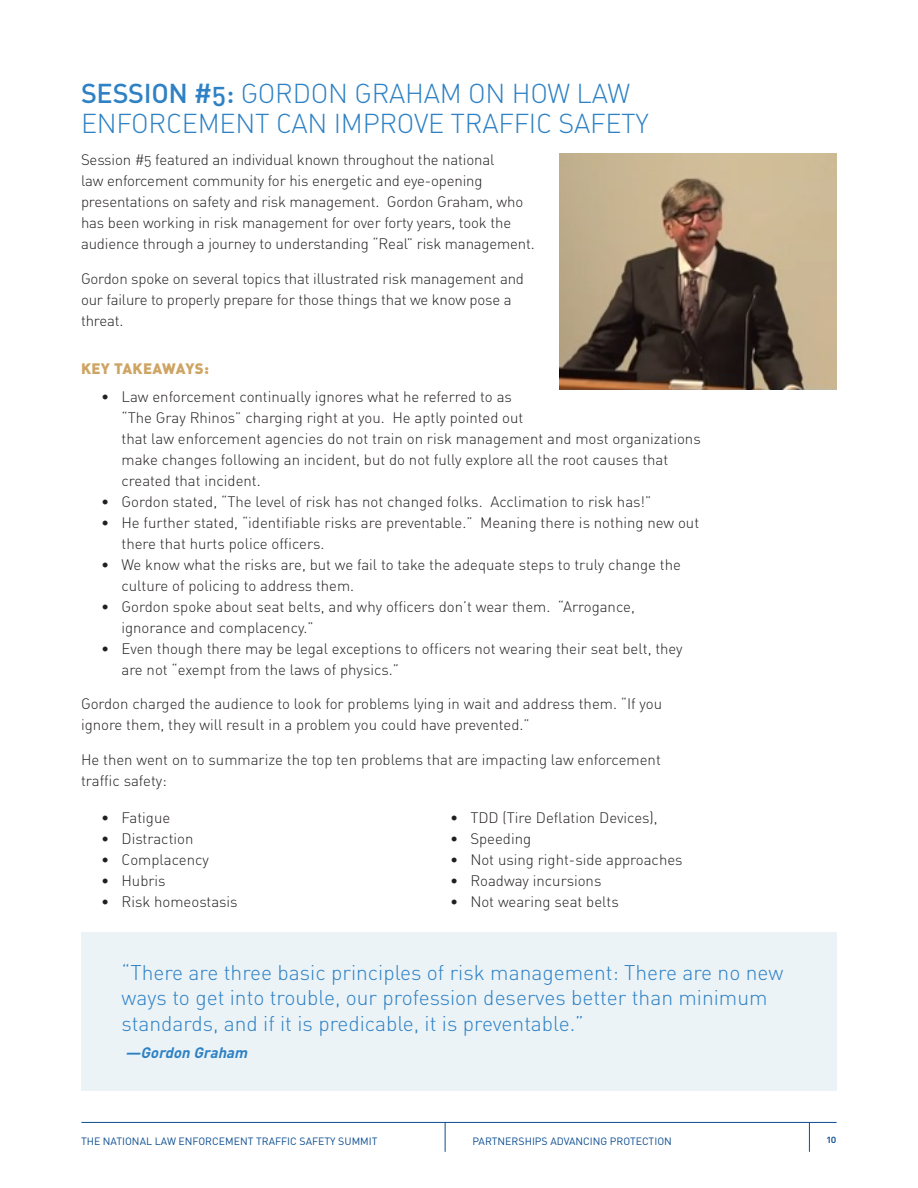
<style>
.page{position:relative;width:918px;height:1188px;background:#fff}
.page>*{position:absolute;margin:0;border:0;box-sizing:border-box;transform-origin:0 0}
.t1{font:27px/30px "DIN Light Alternate";letter-spacing:-.01em;color:#2e81c4}
.Body{font:21px/25.5px "DIN Light Alternate";color:#2e81c4}
.Body-2{font:15px/21px "DIN Light Alternate";color:#231f20}
.t2{font:15px "DIN Black Alternate";letter-spacing:.025em;color:#cea463}
.Body-3{font:italic 700 15px "DIN";color:#2e81c4}
.t3{font:10.5px "DIN";color:#0b4d91}
.t4{font:10.5px "DIN Medium Alternate";color:#0b4d91}
.s1{font-family:"DIN Medium Alternate"}
</style>
<div class="page">
<hr style="left:81px;top:1122px;width:756px;height:1px;background:#0b4d91">
<hr style="left:445px;top:1122px;width:1px;height:30px;background:#0b4d91">
<hr style="left:809px;top:1122px;width:1px;height:30px;background:#0b4d91">
<img style="left:559px;top:153px;width:278px;height:237px">
<div style="left:81px;top:933px;width:756px;height:158px;background:#ebf3f7"></div>
<p class="t1" style="left:81px;top:78px;width:569px"><span class="s1">SESSION #5:</span> GORDON GRAHAM ON HOW LAW<br>ENFORCEMENT CAN IMPROVE TRAFFIC SAFETY</p>
<p class="Body-2" style="left:81px;top:149px;width:455px">Session #5 featured an individual known throughout the national<br>law enforcement community for his energetic and eye-opening presentations on safety and risk management. Gordon Graham, who has been working in risk management for over forty years, took the audience through a journey to understanding “Real” risk management.</p>
<p class="Body-2" style="left:81px;top:268px;width:445px">Gordon spoke on several topics that illustrated risk management and our failure to properly prepare for those things that we know pose a threat.</p>
<h2 class="t2" style="left:81px;top:358px;width:130px">KEY TAKEAWAYS:</h2>
<p class="Body-2" style="left:122px;top:386px;width:581px;text-indent:-20px">• Law enforcement continually ignores what he referred to as<br>“The Gray Rhinos” charging right at you. He aptly pointed out<br>that law enforcement agencies do not train on risk management and most organizations make changes following an incident, but do not fully explore all the root causes that created that incident.</p>
<p class="Body-2" style="left:101px;top:491px;width:552px">• Gordon stated, “The level of risk has not changed folks. Acclimation to risk has!”</p>
<p class="Body-2" style="left:122px;top:512px;width:579px;text-indent:-20px">• He further stated, “identifiable risks are preventable.” Meaning there is nothing new out there that hurts police officers.</p>
<p class="Body-2" style="left:122px;top:554px;width:561px;text-indent:-20px">• We know what the risks are, but we fail to take the adequate steps to truly change the culture of policing to address them.</p>
<p class="Body-2" style="left:122px;top:596px;width:515px;text-indent:-20px">• Gordon spoke about seat belts, and why officers don’t wear them. “Arrogance, ignorance and complacency.”</p>
<p class="Body-2" style="left:122px;top:638px;width:563px;text-indent:-20px">• Even though there may be legal exceptions to officers not wearing their seat belt, they are not “exempt from the laws of physics.”</p>
<p class="Body-2" style="left:81px;top:693px;width:583px">Gordon charged the audience to look for problems lying in wait and address them. “If you ignore them, they will result in a problem you could have prevented.”</p>
<p class="Body-2" style="left:81px;top:749px;width:581px">He then went on to summarize the top ten problems that are impacting law enforcement traffic safety:</p>
<p class="Body-2" style="left:101px;top:807px;width:71px">• Fatigue</p>
<p class="Body-2" style="left:101px;top:828px;width:94px">• Distraction</p>
<p class="Body-2" style="left:101px;top:849px;width:109px">• Complacency</p>
<p class="Body-2" style="left:101px;top:870px;width:66px">• Hubris</p>
<p class="Body-2" style="left:101px;top:891px;width:138px">• Risk homeostasis</p>
<p class="Body-2" style="left:450px;top:807px;width:209px">• TDD (Tire Deflation Devices),</p>
<p class="Body-2" style="left:450px;top:828px;width:83px">• Speeding</p>
<p class="Body-2" style="left:450px;top:849px;width:234px">• Not using right-side approaches</p>
<p class="Body-2" style="left:450px;top:870px;width:153px">• Roadway incursions</p>
<p class="Body-2" style="left:450px;top:891px;width:170px">• Not wearing seat belts</p>
<p class="Body" style="left:122px;top:959px;width:663px">“There are three basic principles of risk management: There are no new ways to get into trouble, our profession deserves better than minimum standards, and if it is predicable, it is preventable.”</p>
<p class="Body-3" style="left:125px;top:1043px;width:128px">—Gordon Graham</p>
<p class="t3" style="left:81px;top:1134px;width:298px">THE NATIONAL LAW ENFORCEMENT TRAFFIC SAFETY SUMMIT</p>
<p class="t3" style="left:472px;top:1134px;width:201px">PARTNERSHIPS ADVANCING PROTECTION</p>
<p class="t4" style="left:827px;top:1133px;width:11px">10</p>
</div>
